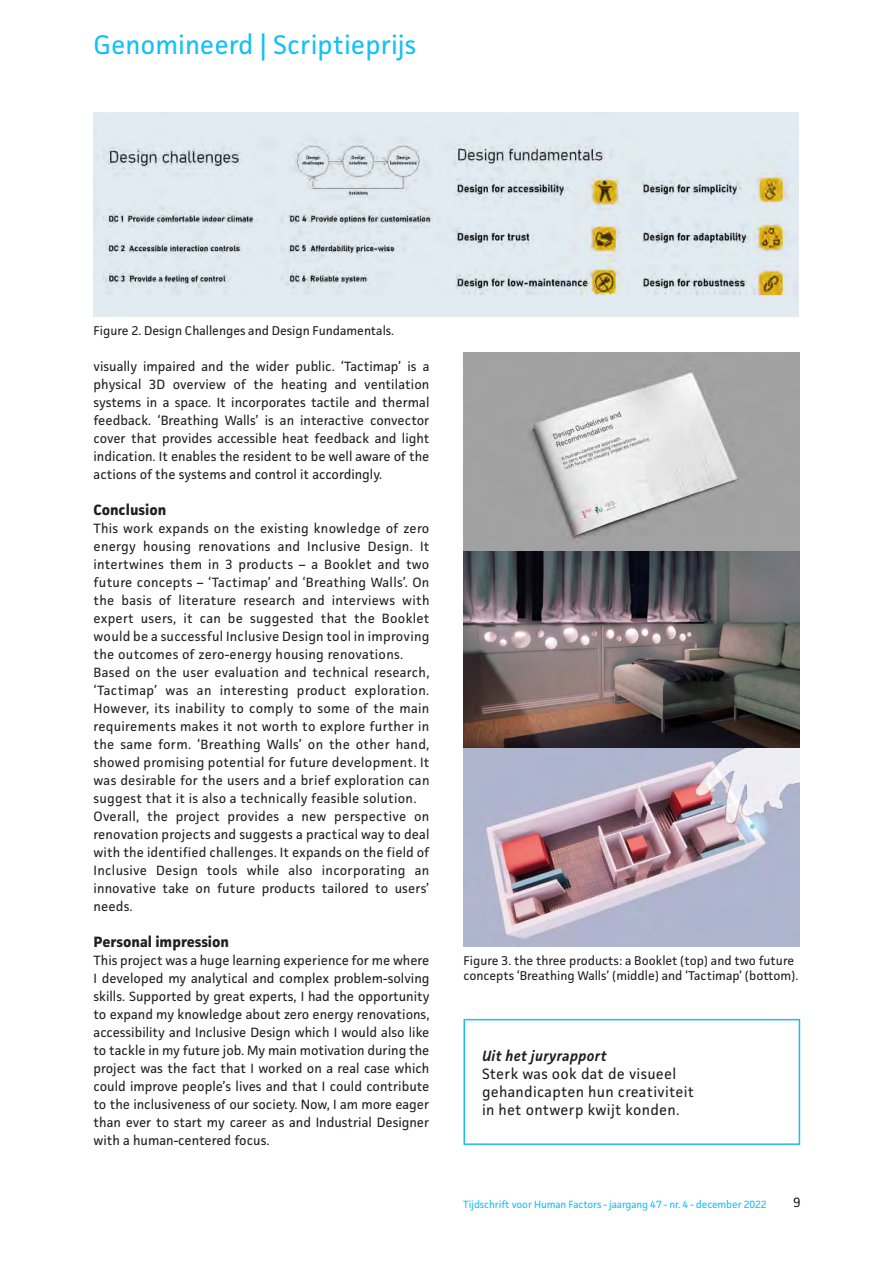
<style>
.page{position:relative;width:893px;height:1263px;background:#fff}
.page>*{position:absolute;margin:0;border:0;box-sizing:border-box;transform-origin:0 0}
.dossiernaam_TvE{font:27px "Facit";color:#15c0f2}
.basistekst_TvE{font:15px/18px "Facit";letter-spacing:.02em;color:#231f20}
.basistekst_TvE-2{font:700 15px "Facit";color:#231f20}
.basistekst_TvE-3{font:italic 600 15px "Facit";letter-spacing:.02em;color:#231f20}
.kop1_TvE{font:700 15px "Facit";color:#231f20}
.basistekst_TvE-4{font:13.5px/18px "Facit";letter-spacing:.01em;color:#231f20;text-align:justify}
.bijschrift-onder_TvE{font:12.75px/15px "Facit";color:#231f20}
.t1{font:10.5px "Facit";letter-spacing:-.01em;color:#15c0f2}
</style>
<div class="page">
<img style="left:94px;top:112px;width:705px;height:205px">
<div style="left:463px;top:1019px;width:337px;height:126px;border:2px solid #15c0f2"></div>
<img style="left:463px;top:353px;width:336px;height:594px">
<p class="dossiernaam_TvE" style="left:94px;top:27px;width:324px">Genomineerd | Scriptieprijs</p>
<p class="bijschrift-onder_TvE" style="left:94px;top:323px;width:302px">Figure 2. Design Challenges and Design Fundamentals.</p>
<p class="basistekst_TvE-4" style="left:94px;top:357px;width:337px">visually impaired and the wider public. ‘Tactimap’ is a physical 3D overview of the heating and ventilation systems in a space. It incorporates tactile and thermal feedback. ‘Breathing Walls’ is an interactive convector cover that provides accessible heat feedback and light indication. It enables the resident to be well aware of the actions of the systems and control it accordingly.</p>
<p class="kop1_TvE" style="left:94px;top:500px;width:74px">Conclusion</p>
<p class="basistekst_TvE-4" style="left:94px;top:519px;width:337px">This work expands on the existing knowledge of zero energy housing renovations and Inclusive Design. It intertwines them in 3 products – a Booklet and two future concepts – ‘Tactimap’ and ‘Breathing Walls’. On the basis of literature research and interviews with expert users, it can be suggested that the Booklet would be a successful Inclusive Design tool in improving the outcomes of zero-energy housing renovations.</p>
<p class="basistekst_TvE-4" style="left:94px;top:663px;width:337px">Based on the user evaluation and technical research, ‘Tactimap’ was an interesting product exploration.<br>However, its inability to comply to some of the main requirements makes it not worth to explore further in the same form. ‘Breathing Walls’ on the other hand, showed promising potential for future development. It was desirable for the users and a brief exploration can suggest that it is also a technically feasible solution.</p>
<p class="basistekst_TvE-4" style="left:94px;top:807px;width:337px">Overall, the project provides a new perspective on renovation projects and suggests a practical way to deal with the identified challenges. It expands on the field of Inclusive Design tools while also incorporating an innovative take on future products tailored to users’ needs.</p>
<p class="basistekst_TvE-2" style="left:94px;top:932px;width:137px">Personal impression</p>
<p class="basistekst_TvE-4" style="left:94px;top:951px;width:337px">This project was a huge learning experience for me where I developed my analytical and complex problem-solving skills. Supported by great experts, I had the opportunity to expand my knowledge about zero energy renovations, accessibility and Inclusive Design which I would also like to tackle in my future job. My main motivation during the project was the fact that I worked on a real case which could improve people’s lives and that I could contribute to the inclusiveness of our society. Now, I am more eager than ever to start my career as and Industrial Designer with a human-centered focus.</p>
<p class="bijschrift-onder_TvE" style="left:463px;top:953px;width:336px">Figure 3. the three products: a Booklet (top) and two future concepts ‘Breathing Walls’ (middle) and ‘Tactimap’ (bottom).</p>
<p class="basistekst_TvE-3" style="left:482px;top:1046px;width:126px">Uit het juryrapport</p>
<p class="basistekst_TvE" style="left:482px;top:1064px;width:214px">Sterk was ook dat de visueel gehandicapten hun creativiteit in het ontwerp kwijt konden.</p>
<p class="t1" style="left:463px;top:1197px;width:305px">Tijdschrift voor Human Factors - jaargang 47 - nr. 4 - december 2022</p>
<p class="basistekst_TvE-4" style="left:793px;top:1193px;width:9px">9</p>
</div>
